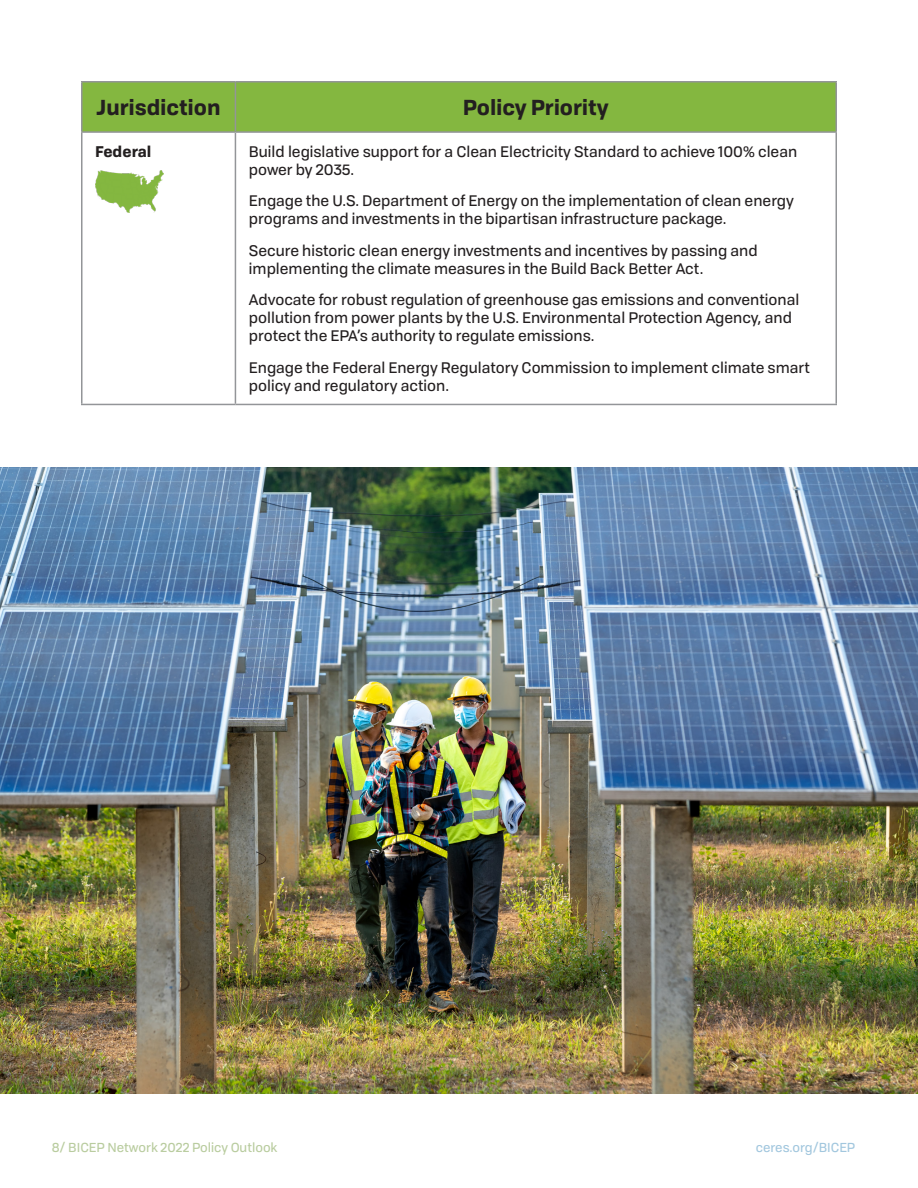
<style>
.page{position:relative;width:918px;height:1188px;background:#fff}
.page>*{position:absolute;margin:0;border:0;box-sizing:border-box;transform-origin:0 0}
.t1{font:700 21px "Tofino Personal";color:#231f20}
.Body_Text__Table{font:15px/18px "Tofino Personal";color:#231f20}
.State_Names__Bold{font:700 15px "Tofino Personal";color:#231f20}
.t2{font:12.75px "Tofino Personal";color:#b9cc9f}
.t3{font:12.75px "Tofino Personal";color:#a2c7de}
</style>
<div class="page">
<div style="left:82px;top:82px;width:754px;height:49px;background:#84b740"></div>
<hr style="left:235px;top:81px;width:602px;height:1px;background:#939598">
<hr style="left:836px;top:82px;width:1px;height:49px;background:#939598">
<hr style="left:235px;top:131px;width:602px;height:2px;background:#939598">
<hr style="left:81px;top:81px;width:154px;height:1px;background:#939598">
<hr style="left:81px;top:82px;width:1px;height:49px;background:#939598">
<hr style="left:235px;top:82px;width:1px;height:49px;background:#939598">
<hr style="left:81px;top:131px;width:154px;height:2px;background:#939598">
<hr style="left:81px;top:133px;width:1px;height:271px;background:#939598">
<hr style="left:235px;top:133px;width:1px;height:271px;background:#939598">
<hr style="left:836px;top:133px;width:1px;height:271px;background:#939598">
<hr style="left:81px;top:404px;width:154px;height:1px;background:#939598">
<hr style="left:235px;top:404px;width:602px;height:1px;background:#939598">
<img style="left:95px;top:171px;width:69px;height:41px">
<img style="left:0;top:467px;width:918px;height:627px">
<p class="t1" style="left:97px;top:90px;width:126px">Jurisdiction</p>
<p class="t1" style="left:463px;top:90px;width:147px">Policy Priority</p>
<p class="State_Names__Bold" style="left:95px;top:139px;width:58px">Federal</p>
<p class="Body_Text__Table" style="left:249px;top:142px;width:550px">Build legislative support for a Clean Electricity Standard to achieve 100% clean power by 2035.</p>
<p class="Body_Text__Table" style="left:249px;top:191px;width:546px">Engage the U.S. Department of Energy on the implementation of clean energy programs and investments in the bipartisan infrastructure package.</p>
<p class="Body_Text__Table" style="left:249px;top:241px;width:510px">Secure historic clean energy investments and incentives by passing and implementing the climate measures in the Build Back Better Act.</p>
<p class="Body_Text__Table" style="left:249px;top:290px;width:552px">Advocate for robust regulation of greenhouse gas emissions and conventional pollution from power plants by the U.S. Environmental Protection Agency, and protect the EPA’s authority to regulate emissions.</p>
<p class="Body_Text__Table" style="left:249px;top:358px;width:563px">Engage the Federal Energy Regulatory Commission to implement climate smart policy and regulatory action.</p>
<p class="t2" style="left:52px;top:1137px;width:227px">8/ BICEP Network 2022 Policy Outlook</p>
<p class="t3" style="left:756px;top:1137px;width:101px">ceres.org/BICEP</p>
</div>
